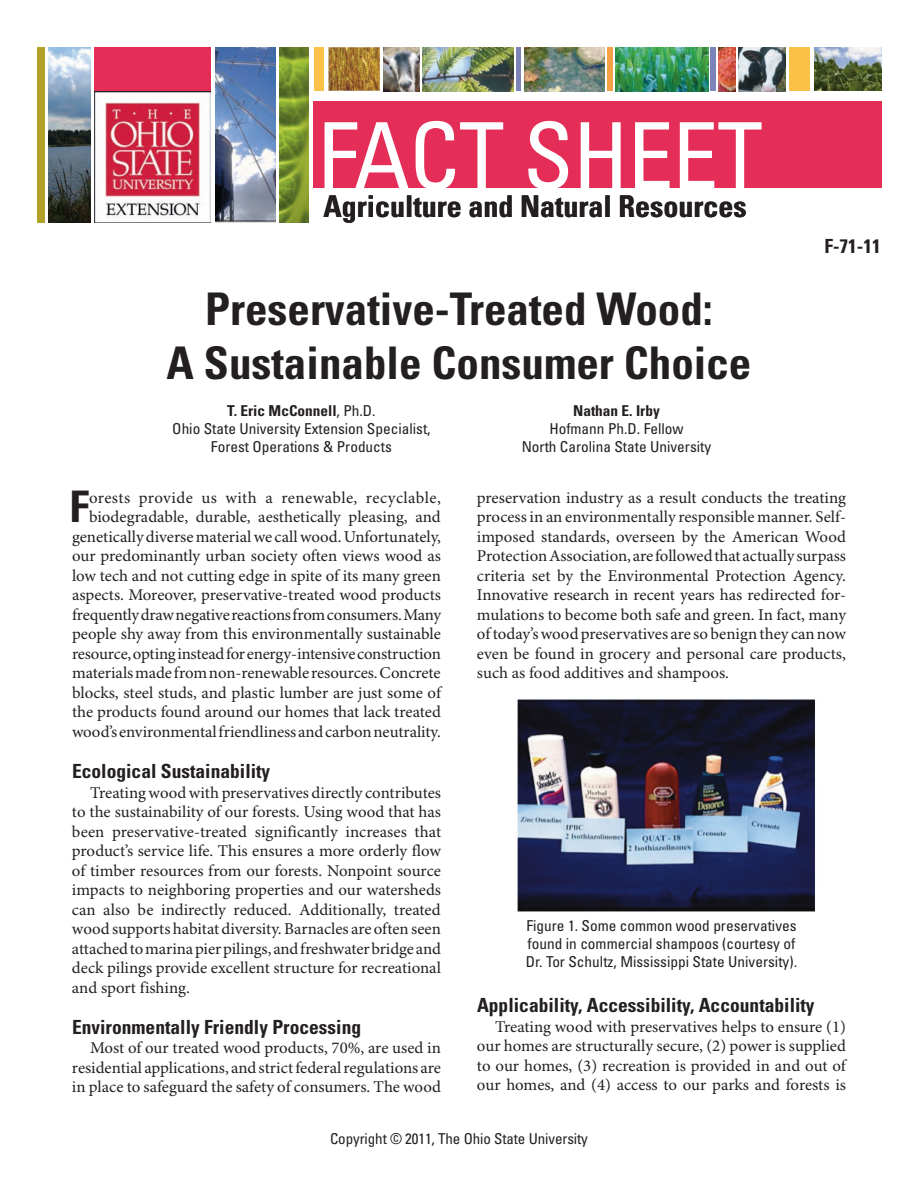
<style>
.page{position:relative;width:918px;height:1188px;background:#fff}
.page>*{position:absolute;margin:0;border:0;box-sizing:border-box;transform-origin:0 0}
.t1{font:condensed 91.35px "Univers";letter-spacing:-.01em;color:#fff}
.t2{font:700 condensed 45px/54px "Univers";color:#231f20;text-align:center}
.t3{font:700 condensed 43.5px "Univers";color:#231f20}
.t4{font:700 condensed 30px "Univers";color:#231f20}
.t5{font:700 condensed 19.5px "Univers";color:#231f20}
.t6{font:16.5px/19.5px "Minion Pro";letter-spacing:-.005em;color:#231f20;text-align:justify}
.t7{font:condensed 15px/18px "Univers";color:#231f20;text-align:center}
.t8{font:700 condensed 15px "Univers";color:#231f20}
.s1{font-weight:700}
</style>
<div class="page">
<div style="left:94px;top:47px;width:117px;height:80px;background:#e42d57"></div>
<img style="left:94px;top:91px;width:117px;height:132px">
<div style="left:314px;top:101px;width:568px;height:86px;background:#e42d57"></div>
<img style="left:524px;top:47px;width:80px;height:44px">
<img style="left:719px;top:47px;width:17px;height:44px">
<img style="left:422px;top:47px;width:92px;height:44px">
<img style="left:616px;top:47px;width:93px;height:44px">
<hr style="left:517px;top:47px;width:4px;height:44px;background:#7b83b9">
<div style="left:608px;top:47px;width:5px;height:44px;background:#f7a147"></div>
<div style="left:710px;top:47px;width:6px;height:44px;background:#7b83b9"></div>
<img style="left:383px;top:47px;width:36px;height:44px">
<img style="left:739px;top:47px;width:47px;height:44px">
<div style="left:789px;top:47px;width:21px;height:44px;background:#fcc147"></div>
<img style="left:48px;top:47px;width:43px;height:176px">
<img style="left:280px;top:47px;width:29px;height:176px">
<div style="left:37px;top:47px;width:7px;height:176px;background:#b2a129"></div>
<img style="left:215px;top:47px;width:60px;height:176px">
<img style="left:328px;top:47px;width:52px;height:44px">
<div style="left:314px;top:47px;width:9px;height:44px;background:#fcc147"></div>
<img style="left:814px;top:47px;width:68px;height:44px">
<img style="left:517px;top:699px;width:298px;height:213px">
<h1 class="t1" style="left:318px;top:98px;width:447px">FACT SHEET</h1>
<h3 class="t4" style="left:323px;top:188px;width:425px">Agriculture and Natural Resources</h3>
<h2 class="t2" style="left:166px;top:281px;width:587px">Preservative-Treated Wood:<br>A Sustainable Consumer Choice</h2>
<p class="t7" style="left:172px;top:401px;width:260px"><span class="s1">T. Eric McConnell</span>, Ph.D.<br>Ohio State University Extension Specialist,<br>Forest Operations &amp; Products</p>
<p class="t8" style="left:573px;top:401px;width:88px">Nathan E. Irby</p>
<p class="t7" style="left:522px;top:419px;width:191px">Hofmann Ph.D. Fellow<br>North Carolina State University</p>
<p class="t5" style="left:824px;top:234px;width:58px">F-71-11</p>
<h3 class="t3" style="left:69px;top:480px;width:21px">F</h3>
<p class="t6" style="left:72px;top:488px;width:371px;text-align:right">orests provide us with a renewable, recyclable, biodegradable, durable, aesthetically pleasing, and genetically diverse material we call wood. Unfortunately, our predominantly urban society often views wood as low tech and not cutting edge in spite of its many green aspects. Moreover, preservative-treated wood products frequently draw negative reactions from consumers. Many people shy away from this environmentally sustainable resource, opting instead for energy-intensive construction materials made from non-renewable resources. Concrete blocks, steel studs, and plastic lumber are just some of the products found around our homes that lack treated wood’s environmental friendliness and carbon neutrality.</p>
<p class="t5" style="left:72px;top:759px;width:200px">Ecological Sustainability</p>
<p class="t6" style="left:72px;top:783px;width:371px;text-indent:18px">Treating wood with preservatives directly contributes to the sustainability of our forests. Using wood that has been preservative-treated significantly increases that product’s service life. This ensures a more orderly flow of timber resources from our forests. Nonpoint source impacts to neighboring properties and our watersheds can also be indirectly reduced. Additionally, treated wood supports habitat diversity. Barnacles are often seen attached to marina pier pilings, and freshwater bridge and deck pilings provide excellent structure for recreational and sport fishing.</p>
<p class="t5" style="left:72px;top:1015px;width:291px">Environmentally Friendly Processing</p>
<p class="t6" style="left:72px;top:1039px;width:371px;text-indent:18px">Most of our treated wood products, 70%, are used in residential applications, and strict federal regulations are in place to safeguard the safety of consumers. The wood</p>
<p class="t6" style="left:477px;top:488px;width:371px">preservation industry as a result conducts the treating process in an environmentally responsible manner. Self&shy;imposed standards, overseen by the American Wood Protection Association, are followed that actually surpass criteria set by the Environmental Protection Agency.<br>Innovative research in recent years has redirected for&shy;mulations to become both safe and green. In fact, many of today’s wood preservatives are so benign they can now even be found in grocery and personal care products, such as food additives and shampoos.</p>
<p class="t7" style="left:526px;top:916px;width:273px;text-align:justify">Figure 1. Some common wood preservatives found in commercial shampoos (courtesy of Dr. Tor Schultz, Mississippi State University).</p>
<p class="t5" style="left:477px;top:993px;width:339px">Applicability, Accessibility, Accountability</p>
<p class="t6" style="left:477px;top:1017px;width:371px;text-indent:18px">Treating wood with preservatives helps to ensure (1) our homes are structurally secure, (2) power is supplied to our homes, (3) recreation is provided in and out of our homes, and (4) access to our parks and forests is</p>
<p class="t7" style="left:330px;top:1129px;width:259px">Copyright © 2011, The Ohio State University</p>
</div>
